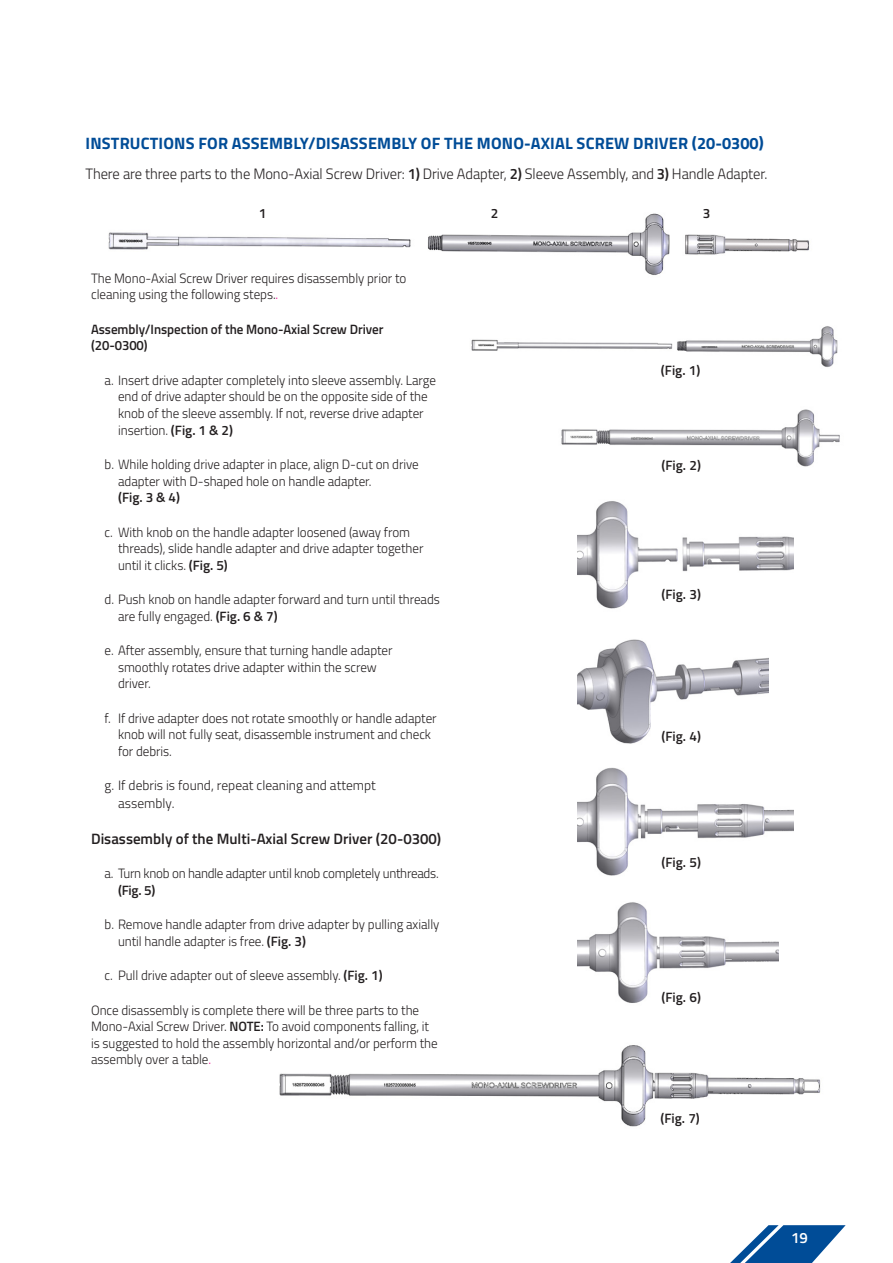
<style>
.page{position:relative;width:893px;height:1263px;background:#fff}
.page>*{position:absolute;margin:0;border:0;box-sizing:border-box;transform-origin:0 0}
.t1{font:700 16.5px "Titillium";letter-spacing:.01em;color:#004c97}
.t2{font:300 15px "Titillium";letter-spacing:-.005em;color:#231f20}
.t3{font:600 15px "Titillium";color:#231f20}
.t4{font:600 15px "Titillium";color:#fff}
.t5{font:300 13.5px/16.5px "Titillium";letter-spacing:-.005em;color:#231f20}
.t6{font:600 13.5px/16.5px "Titillium";letter-spacing:-.005em;color:#231f20}
.s1{font-weight:600}
.s2{color:#ed028c}
</style>
<div class="page">
<svg style="left:730px;top:1225px;width:116px;height:38px"></svg>
<img style="left:108px;top:213px;width:702px;height:62px">
<img style="left:577px;top:501px;width:216px;height:108px">
<img style="left:577px;top:639px;width:191px;height:105px">
<img style="left:577px;top:767px;width:216px;height:109px">
<img style="left:577px;top:902px;width:201px;height:101px">
<img style="left:279px;top:1045px;width:542px;height:82px">
<img style="left:471px;top:326px;width:367px;height:41px">
<img style="left:561px;top:409px;width:279px;height:58px">
<p class="t1" style="left:86px;top:130px;width:680px">INSTRUCTIONS FOR ASSEMBLY/DISASSEMBLY OF THE MONO-AXIAL SCREW DRIVER (20-0300)</p>
<p class="t2" style="left:85px;top:163px;width:684px">There are three parts to the Mono-Axial Screw Driver: <span class="s1">1)</span> Drive Adapter, <span class="s1">2)</span> Sleeve Assembly, and <span class="s1">3)</span> Handle Adapter.</p>
<p class="t6" style="left:259px;top:204px;width:9px">1</p>
<p class="t6" style="left:491px;top:204px;width:9px">2</p>
<p class="t6" style="left:703px;top:204px;width:9px">3</p>
<p class="t5" style="left:91px;top:269px;width:317px">The Mono-Axial Screw Driver requires disassembly prior to cleaning using the following steps.<span class="s2">.</span></p>
<p class="t6" style="left:91px;top:320px;width:294px">Assembly/Inspection of the Mono-Axial Screw Driver (20-0300)</p>
<p class="t5" style="left:118px;top:371px;width:319px;text-indent:-14px">a. Insert drive adapter completely into sleeve assembly. Large end of drive adapter should be on the opposite side of the knob of the sleeve assembly. If not, reverse drive adapter insertion. <span class="s1">(Fig. 1 &amp; 2)</span></p>
<p class="t5" style="left:118px;top:455px;width:302px;text-indent:-14px">b. While holding drive adapter in place, align D-cut on drive adapter with D-shaped hole on handle adapter.</p>
<p class="t6" style="left:118px;top:488px;width:63px">(Fig. 3 &amp; 4)</p>
<p class="t5" style="left:118px;top:523px;width:307px;text-indent:-14px">c. With knob on the handle adapter loosened (away from threads), slide handle adapter and drive adapter together until it clicks. <span class="s1">(Fig. 5)</span></p>
<p class="t5" style="left:118px;top:590px;width:323px;text-indent:-14px">d. Push knob on handle adapter forward and turn until threads are fully engaged. <span class="s1">(Fig. 6 &amp; 7)</span></p>
<p class="t5" style="left:118px;top:641px;width:276px;text-indent:-14px">e. After assembly, ensure that turning handle adapter smoothly rotates drive adapter within the screw driver.</p>
<p class="t5" style="left:118px;top:709px;width:320px;text-indent:-14px">f. If drive adapter does not rotate smoothly or handle adapter knob will not fully seat, disassemble instrument and check for debris.</p>
<p class="t5" style="left:118px;top:775px;width:259px;line-height:18px;text-indent:-14px">g. If debris is found, repeat cleaning and attempt assembly.</p>
<p class="t3" style="left:91px;top:827px;width:352px">Disassembly of the Multi-Axial Screw Driver (20-0300)</p>
<p class="t5" style="left:105px;top:865px;width:336px">a. Turn knob on handle adapter until knob completely unthreads.</p>
<p class="t6" style="left:118px;top:881px;width:39px">(Fig. 5)</p>
<p class="t5" style="left:118px;top:916px;width:323px;text-indent:-14px">b. Remove handle adapter from drive adapter by pulling axially until handle adapter is free. <span class="s1">(Fig. 3)</span></p>
<p class="t5" style="left:105px;top:967px;width:280px">c. Pull drive adapter out of sleeve assembly. <span class="s1">(Fig. 1)</span></p>
<p class="t5" style="left:91px;top:1001px;width:348px">Once disassembly is complete there will be three parts to the Mono-Axial Screw Driver. <span class="s1">NOTE:</span> To avoid components falling, it is suggested to hold the assembly horizontal and/or perform the assembly over a table<span class="s2">.</span></p>
<p class="t6" style="left:661px;top:361px;width:41px">(Fig. 1)</p>
<p class="t6" style="left:662px;top:457px;width:41px">(Fig. 2)</p>
<p class="t6" style="left:662px;top:585px;width:41px">(Fig. 3)</p>
<p class="t6" style="left:662px;top:728px;width:41px">(Fig. 4)</p>
<p class="t6" style="left:662px;top:853px;width:41px">(Fig. 5)</p>
<p class="t6" style="left:662px;top:988px;width:41px">(Fig. 6)</p>
<p class="t6" style="left:660px;top:1109px;width:41px">(Fig. 7)</p>
<p class="t4" style="left:791px;top:1226px;width:18px">19</p>
</div>
